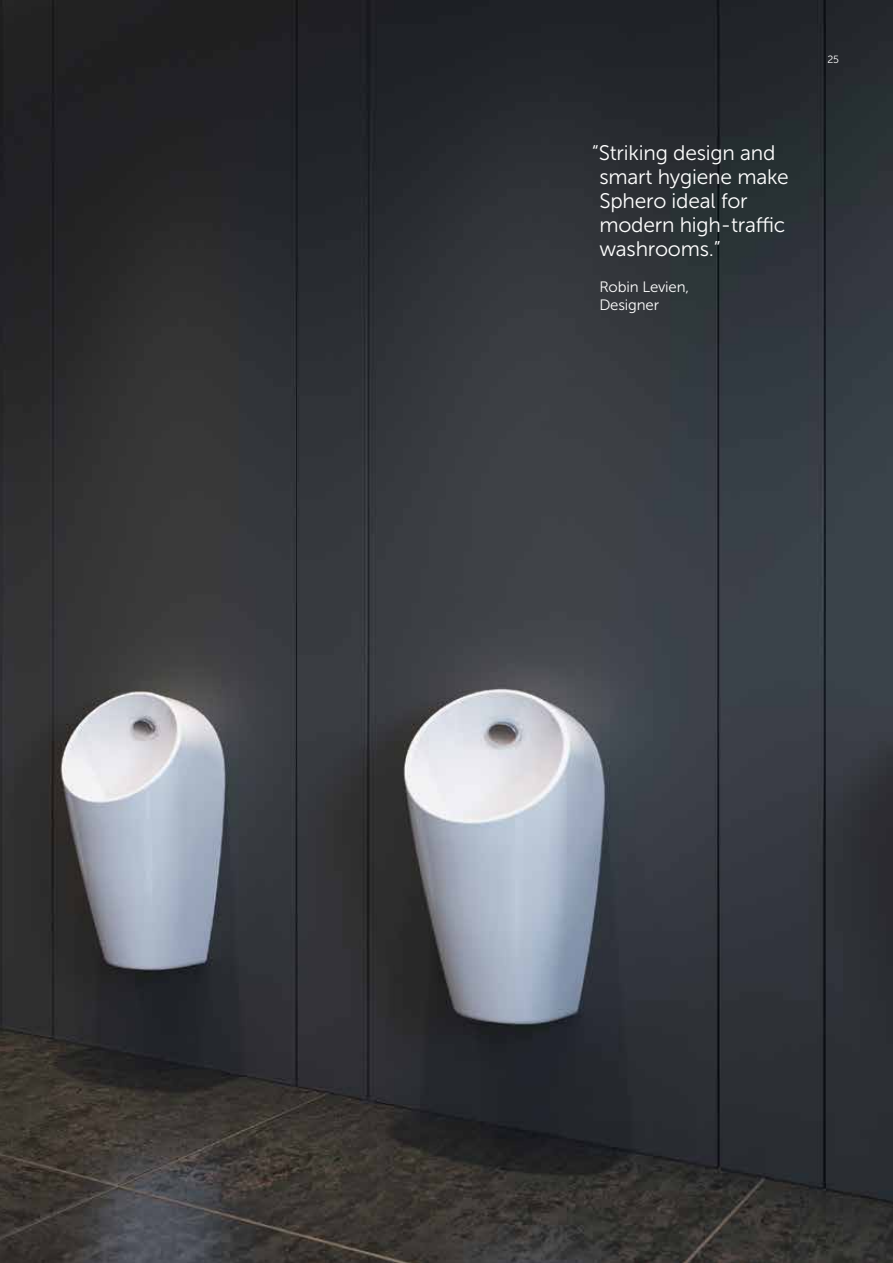
<style>
.page{position:relative;width:893px;height:1263px;background:#fff}
.page>*{position:absolute;margin:0;border:0;box-sizing:border-box;transform-origin:0 0}
.t1{font:21px/24px "Museo Sans 300";letter-spacing:-.01em;color:#fff}
.t2{font:15px/18px "Museo Sans 300";letter-spacing:-.01em;color:#fff}
.t3{font:10.5px "Museo Sans 300";color:#fff}
</style>
<div class="page">
<img style="left:0;top:0;width:893px;height:1263px">
<p class="t1" style="left:599px;top:141px;width:191px;text-indent:-7px">“Striking design and smart hygiene make<br>Sphero ideal for modern high-traffic washrooms.”</p>
<p class="t2" style="left:599px;top:278px;width:91px">Robin Levien,<br>Designer</p>
<p class="t3" style="left:827px;top:54px;width:13px">25</p>
</div>
